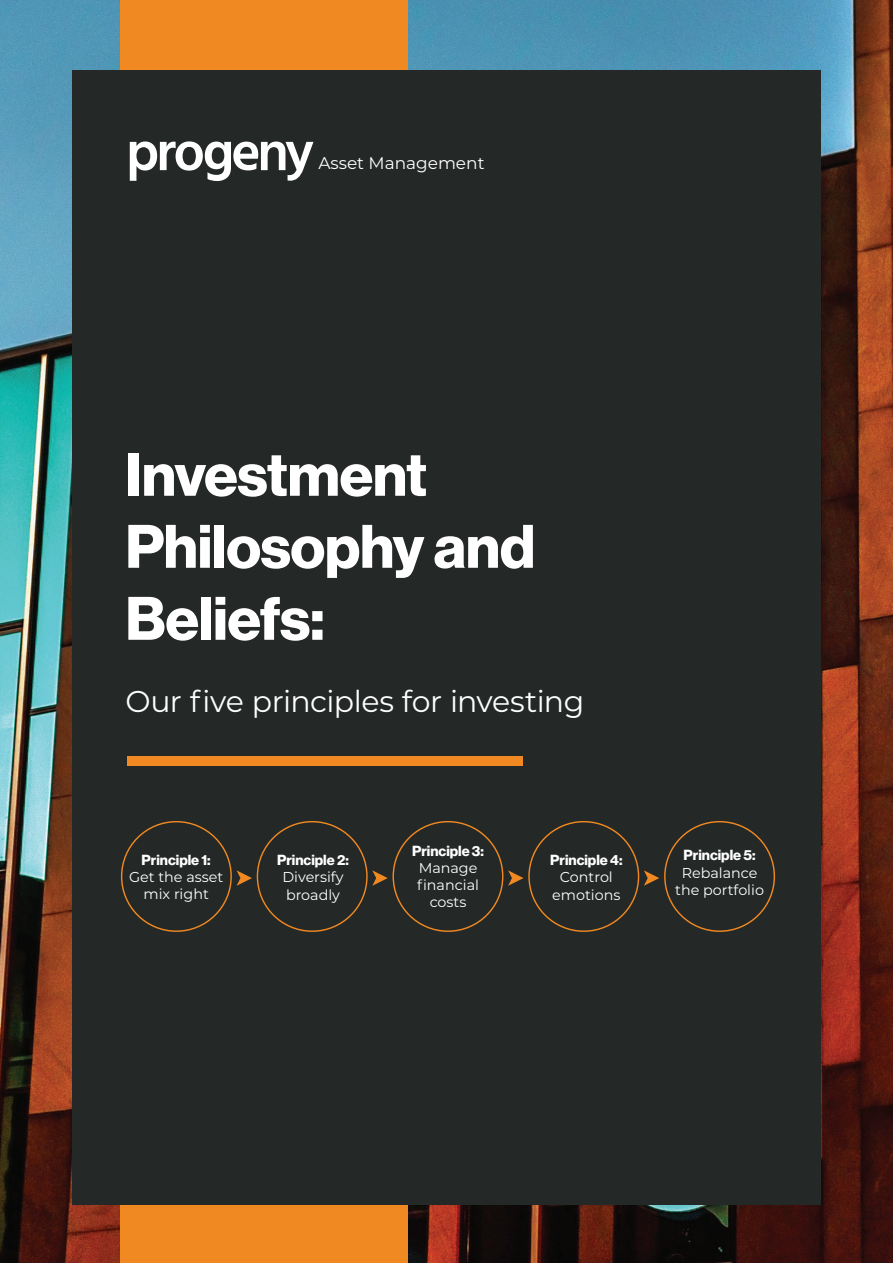
<style>
.page{position:relative;width:893px;height:1263px;background:#fff}
.page>*{position:absolute;margin:0;border:0;box-sizing:border-box;transform-origin:0 0}
.chapter_title{font:60px/72px "N Haas Grotesk DS Pro 75 Bd";letter-spacing:-.005em;color:#fff}
.chapter_title-2{font:30px "Montserrat";letter-spacing:-.02em;color:#fff}
.t1{font:16.95px "Montserrat";color:#fff}
.details{font:14.25px/17.2px "Montserrat";color:#fff;text-align:center}
.s1{font-family:"N Haas Grotesk DS Pro 75 Bd"}
</style>
<div class="page">
<img style="left:0;top:0;width:893px;height:1263px">
<div style="left:120px;top:0;width:287px;height:1263px;background:#f08921"></div>
<div style="left:72px;top:70px;width:749px;height:1134px;background:#242827"></div>
<div style="left:127px;top:756px;width:396px;height:10px;background:#f08921"></div>
<svg style="left:237px;top:870px;width:15px;height:16px"></svg>
<svg style="left:372px;top:870px;width:16px;height:16px"></svg>
<svg style="left:644px;top:870px;width:15px;height:16px"></svg>
<svg style="left:508px;top:870px;width:15px;height:16px"></svg>
<svg style="left:130px;top:141px;width:183px;height:40px"></svg>
<p class="t1" style="left:318px;top:151px;width:168px">Asset Management</p>
<p class="chapter_title" style="left:125px;top:440px;width:411px">Investment<br>Philosophy and<br>Beliefs:</p>
<p class="chapter_title-2" style="left:125px;top:680px;width:460px">Our five principles for investing</p>
<p class="details" style="left:129px;top:850px;width:96px"><span class="s1">Principle 1:<br></span>Get the asset mix right</p>
<p class="details" style="left:412px;top:841px;width:73px"><span class="s1">Principle 3:<br></span>Manage financial costs</p>
<p class="details" style="left:277px;top:851px;width:73px"><span class="s1">Principle 2:<br></span>Diversify broadly</p>
<p class="details" style="left:550px;top:851px;width:74px"><span class="s1">Principle 4:<br></span>Control emotions</p>
<p class="details" style="left:675px;top:846px;width:90px"><span class="s1">Principle 5:<br></span>Rebalance the portfolio</p>
</div>
